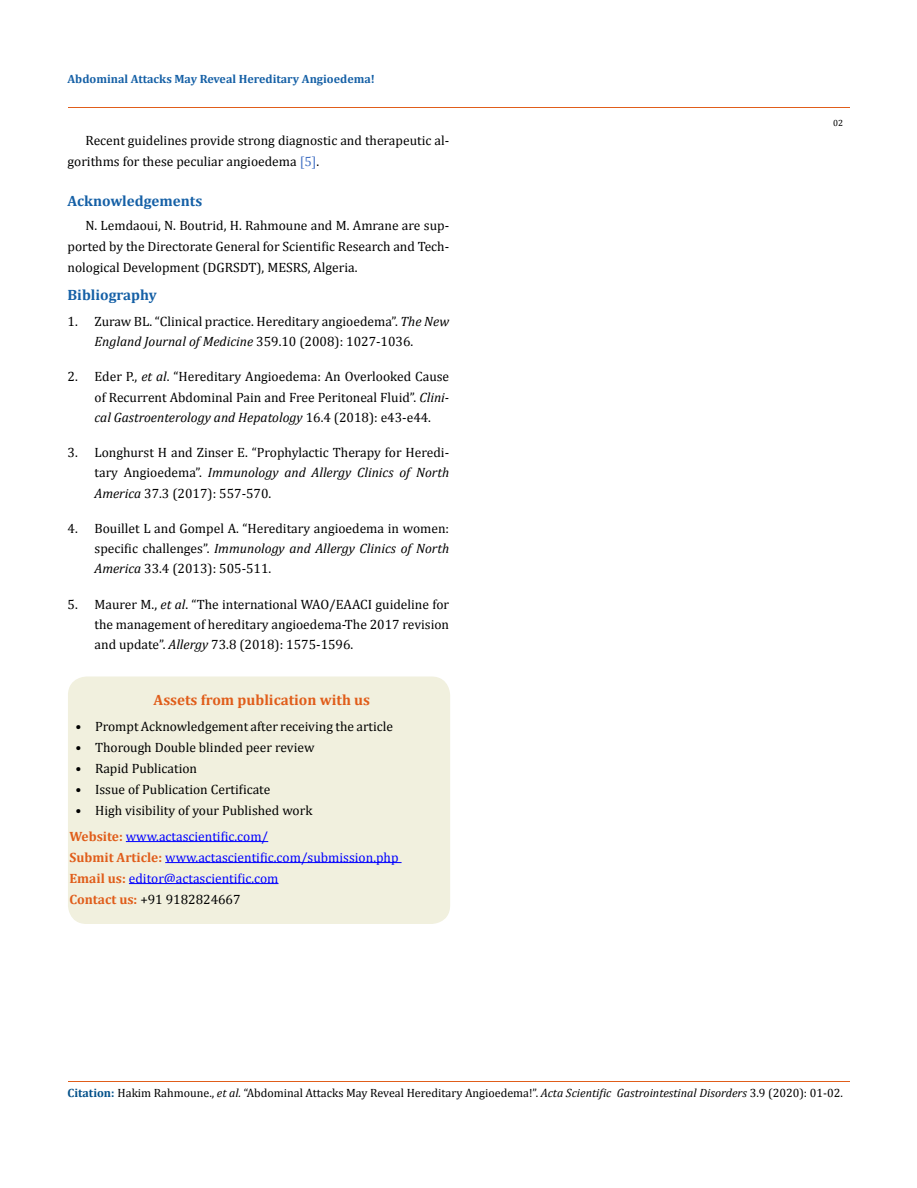
<style>
.page{position:relative;width:917px;height:1188px;background:#fff}
.page>*{position:absolute;margin:0;border:0;box-sizing:border-box;transform-origin:0 0}
.t1{font:700 15px "Cambria";color:#1560a6}
.t2{font:700 15px "Cambria";color:#e05d1a}
.t3{font:13.5px/20.2px "Cambria";color:#000;text-align:justify}
.t4{font:13.5px/21px "Cambria";color:#00f}
.t5{font:12px "Cambria";color:#000}
.t6{font:700 12px "Cambria";color:#1560a6}
.t7{font:9px "Cambria";color:#000}
.s1{color:#4472c4}
.s2{font-style:italic}
.s3{font-weight:700;color:#e05d1a}
.s4{color:#000}
.s5{font-weight:700;color:#035089}
</style>
<div class="page">
<div style="left:69px;top:677px;width:380px;height:246px;background:#f1f0de;border-radius:18px"></div>
<div style="left:68px;top:676px;width:382px;height:248px;border:2px solid #f1f0de;border-radius:18px"></div>
<hr style="left:126px;top:841px;width:142px;height:1px;background:#00f">
<hr style="left:165px;top:862px;width:236px;height:1px;background:#00f">
<hr style="left:129px;top:883px;width:149px;height:1px;background:#00f">
<hr style="left:68px;top:108px;width:781px;height:1px;background:#e05d1a">
<hr style="left:68px;top:1081px;width:781px;height:1px;background:#e05d1a">
<p class="t6" style="left:68px;top:70px;width:309px">Abdominal Attacks May Reveal Hereditary Angioedema!</p>
<p class="t3" style="left:67px;top:130px;width:383px;line-height:21px;text-indent:18px">Recent guidelines provide strong diagnostic and therapeutic al&shy;gorithms for these peculiar angioedema <span class="s1">[5]</span>.</p>
<p class="t1" style="left:68px;top:190px;width:136px">Acknowledgements</p>
<p class="t3" style="left:68px;top:215px;width:383px;line-height:21px;text-indent:18px">N. Lemdaoui, N. Boutrid, H. Rahmoune and M. Amrane are sup&shy;ported by the Directorate General for Scientific Research and Tech&shy;nological Development (DGRSDT), MESRS, Algeria.</p>
<p class="t1" style="left:68px;top:285px;width:91px">Bibliography</p>
<p class="t3" style="left:94px;top:311px;width:356px;text-indent:-27px">1. Zuraw BL. “Clinical practice. Hereditary angioedema”. <span class="s2">The New<br>England Journal of Medicine</span> 359.10 (2008): 1027-1036.</p>
<p class="t3" style="left:94px;top:367px;width:356px;text-indent:-27px">2. Eder P., <span class="s2">et al</span>. “Hereditary Angioedema: An Overlooked Cause of Recurrent Abdominal Pain and Free Peritoneal Fluid”. <span class="s2">Clini&shy;cal Gastroenterology and Hepatology</span> 16.4 (2018): e43-e44.</p>
<p class="t3" style="left:94px;top:442px;width:356px;text-indent:-27px">3. Longhurst H and Zinser E. “Prophylactic Therapy for Heredi&shy;tary Angioedema”. <span class="s2">Immunology and Allergy Clinics of North America</span> 37.3 (2017): 557-570.</p>
<p class="t3" style="left:94px;top:518px;width:356px;text-indent:-27px">4. Bouillet L and Gompel A. “Hereditary angioedema in women: specific challenges”. <span class="s2">Immunology and Allergy Clinics of North America</span> 33.4 (2013): 505-511.</p>
<p class="t3" style="left:94px;top:594px;width:356px;text-indent:-27px">5. Maurer M., <span class="s2">et al</span>. “The international WAO/EAACI guideline for the management of hereditary angioedema-The 2017 revision and update”. <span class="s2">Allergy</span> 73.8 (2018): 1575-1596.</p>
<p class="t2" style="left:153px;top:690px;width:218px">Assets from publication with us</p>
<p class="t3" style="left:76px;top:716px;width:319px">• Prompt Acknowledgement after receiving the article</p>
<p class="t3" style="left:76px;top:737px;width:240px">• Thorough Double blinded peer review</p>
<p class="t3" style="left:76px;top:758px;width:123px">• Rapid Publication</p>
<p class="t3" style="left:76px;top:779px;width:196px">• Issue of Publication Certificate</p>
<p class="t3" style="left:76px;top:800px;width:238px">• High visibility of your Published work</p>
<p class="t4" style="left:69px;top:826px;width:330px"><span class="s3">Website:</span> www.actascientific.com/<br><span class="s3">Submit Article:</span> www.actascientific.com/submission.php <span class="s3">Email us:</span> editor@actascientific.com<br><span class="s3">Contact us:</span> <span class="s4">+91 9182824667</span></p>
<p class="t7" style="left:833px;top:118px;width:11px">02</p>
<p class="t5" style="left:68px;top:1086px;width:776px"><span class="s5">Citation:</span> Hakim Rahmoune., <span class="s2">et al.</span> “Abdominal Attacks May Reveal Hereditary Angioedema!”. <span class="s2">Acta Scientific Gastrointestinal Disorders</span> 3.9 (2020): 01-02.</p>
</div>
